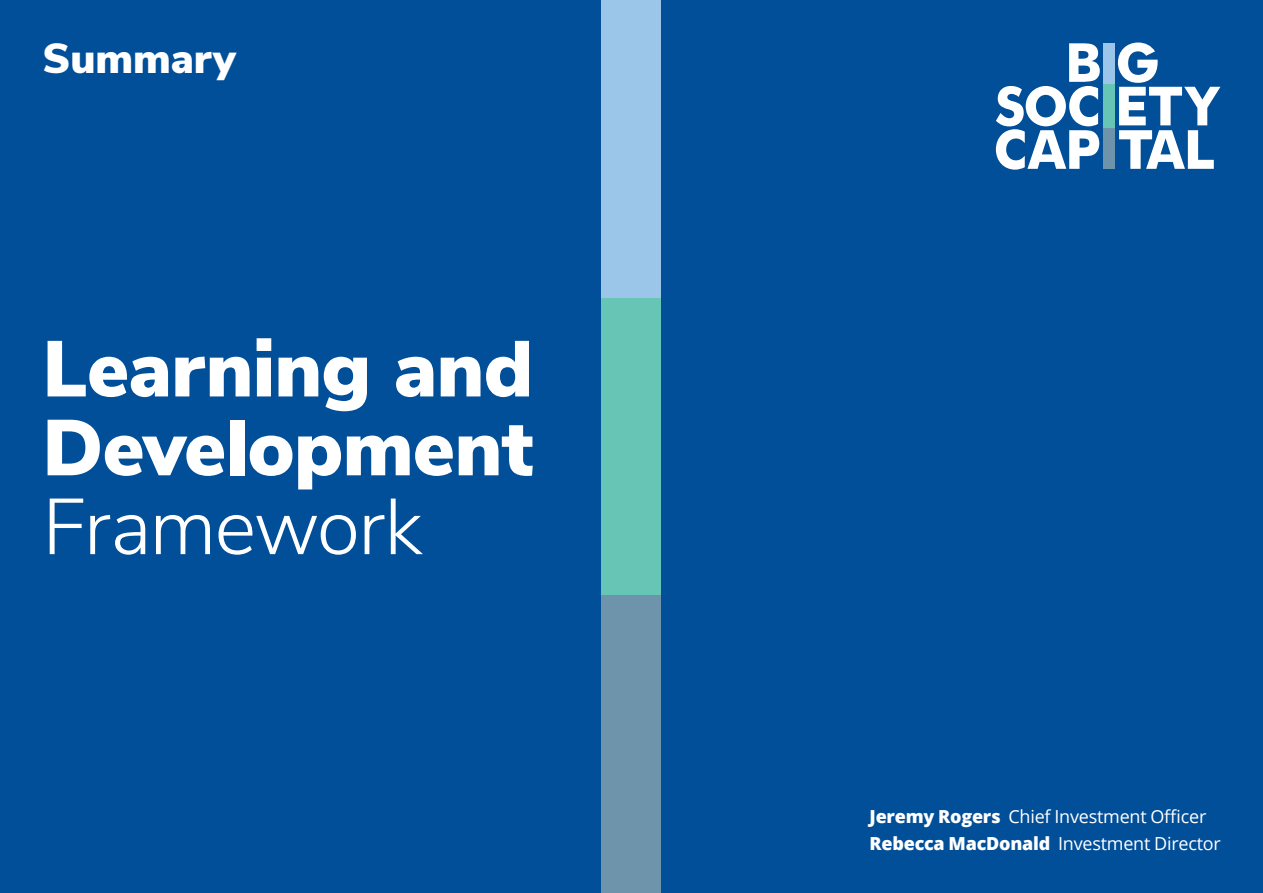
<style>
.page{position:relative;width:1263px;height:893px;background:#014e99}
.page>*{position:absolute;margin:0;border:0;box-sizing:border-box;transform-origin:0 0}
.t1{font:900 78.9px/78.9px "Nunito Sans";letter-spacing:-.01em;color:#fff;text-align:justify}
.t2{font:900 42px "Nunito Sans";color:#fff}
.t3{font:18px/27px "Open Sans";letter-spacing:-.015em;color:#fff}
.s1{font-weight:300}
.s2{font-weight:800}
</style>
<div class="page">
<svg style="left:996px;top:43px;width:104px;height:127px"></svg>
<svg style="left:1118px;top:43px;width:102px;height:126px"></svg>
<div style="left:1103px;top:43px;width:11px;height:41px;background:#9bc6ea"></div>
<div style="left:1103px;top:128px;width:11px;height:41px;background:#6e94ab"></div>
<div style="left:1103px;top:84px;width:11px;height:44px;background:#66c5b4"></div>
<div style="left:601px;top:0;width:60px;height:298px;background:#9bc6ea"></div>
<div style="left:601px;top:298px;width:60px;height:297px;background:#66c5b4"></div>
<div style="left:601px;top:595px;width:60px;height:298px;background:#6e94ab"></div>
<p class="t2" style="left:43px;top:28px;width:195px">Summary</p>
<p class="t1" style="left:43px;top:327px;width:492px">Learning and Development <span class="s1">Framework</span></p>
<p class="t3" style="left:870px;top:803px;width:353px"><span class="s2">Jeremy Rogers</span> Chief Investment Officer<br><span class="s2">Rebecca MacDonald</span> Investment Director</p>
</div>
